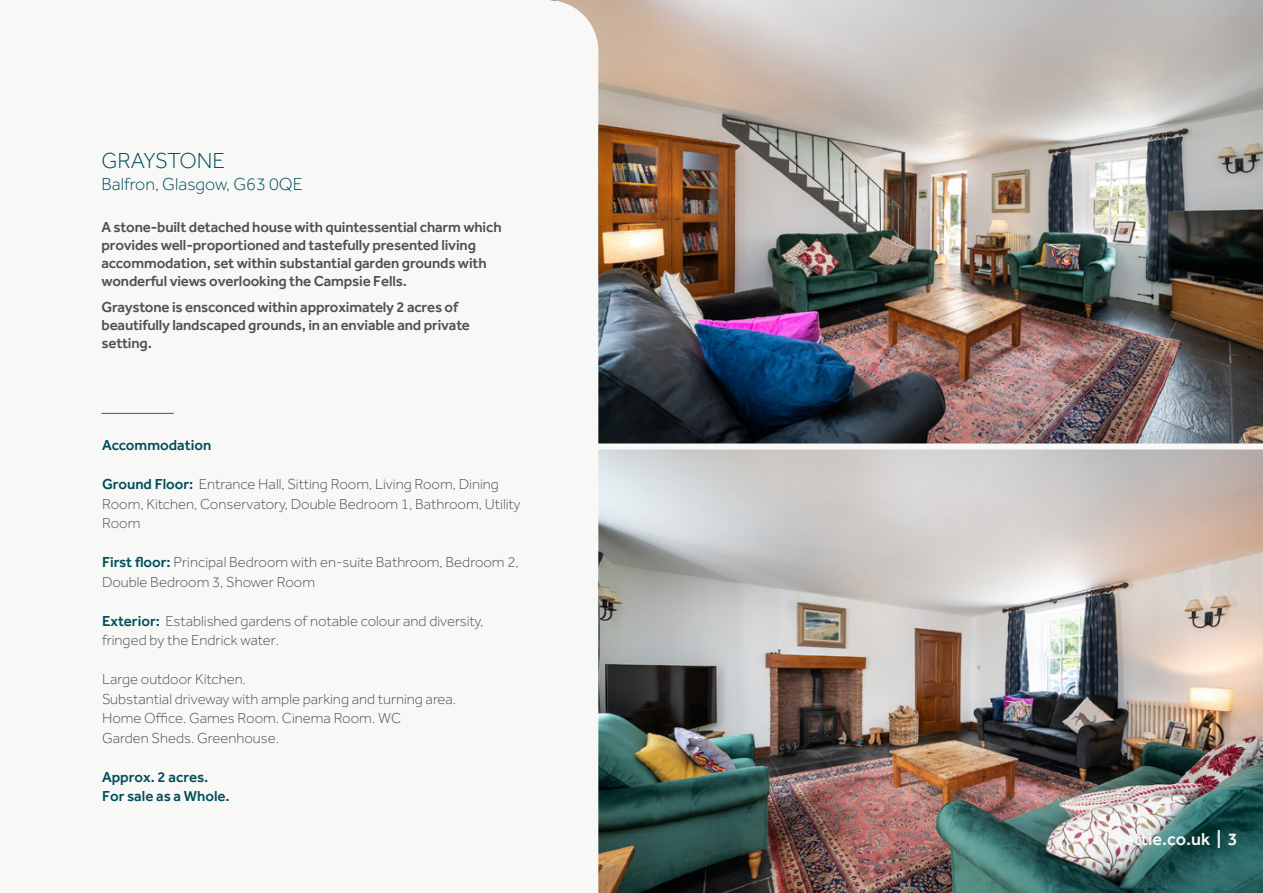
<style>
.page{position:relative;width:1263px;height:893px;background:#fff}
.page>*{position:absolute;margin:0;border:0;box-sizing:border-box;transform-origin:0 0}
.t1{font:300 22.5px "Effra";letter-spacing:-.02em;color:#004e59}
.t2{font:300 18px "Effra";color:#004e59}
.t3{font:500 18px "Effra";color:#f8f8f7}
.t4{font:300 15px/19.5px "Effra";color:#4d5056}
.t5{font:500 15px/18px "Effra";letter-spacing:-.01em;color:#4d5056}
.t6{font:500 15px "Effra";color:#004e59}
.s1{font-weight:500;color:#004e59}
</style>
<div class="page">
<img style="left:598px;top:0;width:665px;height:893px">
<hr style="left:101px;top:413px;width:73px;height:1px;background:#4d5056">
<div style="left:575px;top:443px;width:688px;height:6px;background:#f8f8f7"></div>
<p class="t1" style="left:101px;top:148px;width:125px">GRAYSTONE</p>
<p class="t2" style="left:101px;top:173px;width:203px">Balfron, Glasgow, G63 0QE</p>
<p class="t5" style="left:101px;top:218px;width:402px">A stone-built detached house with quintessential charm which provides well-proportioned and tastefully presented living accommodation, set within substantial garden grounds with wonderful views overlooking the Campsie Fells.</p>
<p class="t5" style="left:101px;top:298px;width:370px">Graystone is ensconced within approximately 2 acres of beautifully landscaped grounds, in an enviable and private setting.</p>
<p class="t6" style="left:102px;top:436px;width:111px">Accommodation</p>
<p class="t4" style="left:102px;top:475px;width:420px"><span class="s1">Ground Floor:</span> Entrance Hall, Sitting Room, Living Room, Dining<br>Room, Kitchen, Conservatory, Double Bedroom 1, Bathroom, Utility<br>Room</p>
<p class="t4" style="left:102px;top:553px;width:418px"><span class="s1">First floor:</span> Principal Bedroom with en-suite Bathroom, Bedroom 2,<br>Double Bedroom 3, Shower Room</p>
<p class="t4" style="left:102px;top:611px;width:383px"><span class="s1">Exterior:</span> Established gardens of notable colour and diversity, fringed by the Endrick water.</p>
<p class="t4" style="left:102px;top:670px;width:146px">Large outdoor Kitchen.</p>
<p class="t4" style="left:102px;top:689px;width:356px">Substantial driveway with ample parking and turning area.</p>
<p class="t4" style="left:102px;top:709px;width:301px">Home Office. Games Room. Cinema Room. WC</p>
<p class="t4" style="left:102px;top:728px;width:178px">Garden Sheds. Greenhouse.</p>
<p class="t6" style="left:102px;top:768px;width:108px">Approx. 2 acres.</p>
<p class="t6" style="left:102px;top:787px;width:129px">For sale as a Whole.</p>
<p class="t3" style="left:1117px;top:828px;width:122px">rettie.co.uk | 3</p>
</div>
